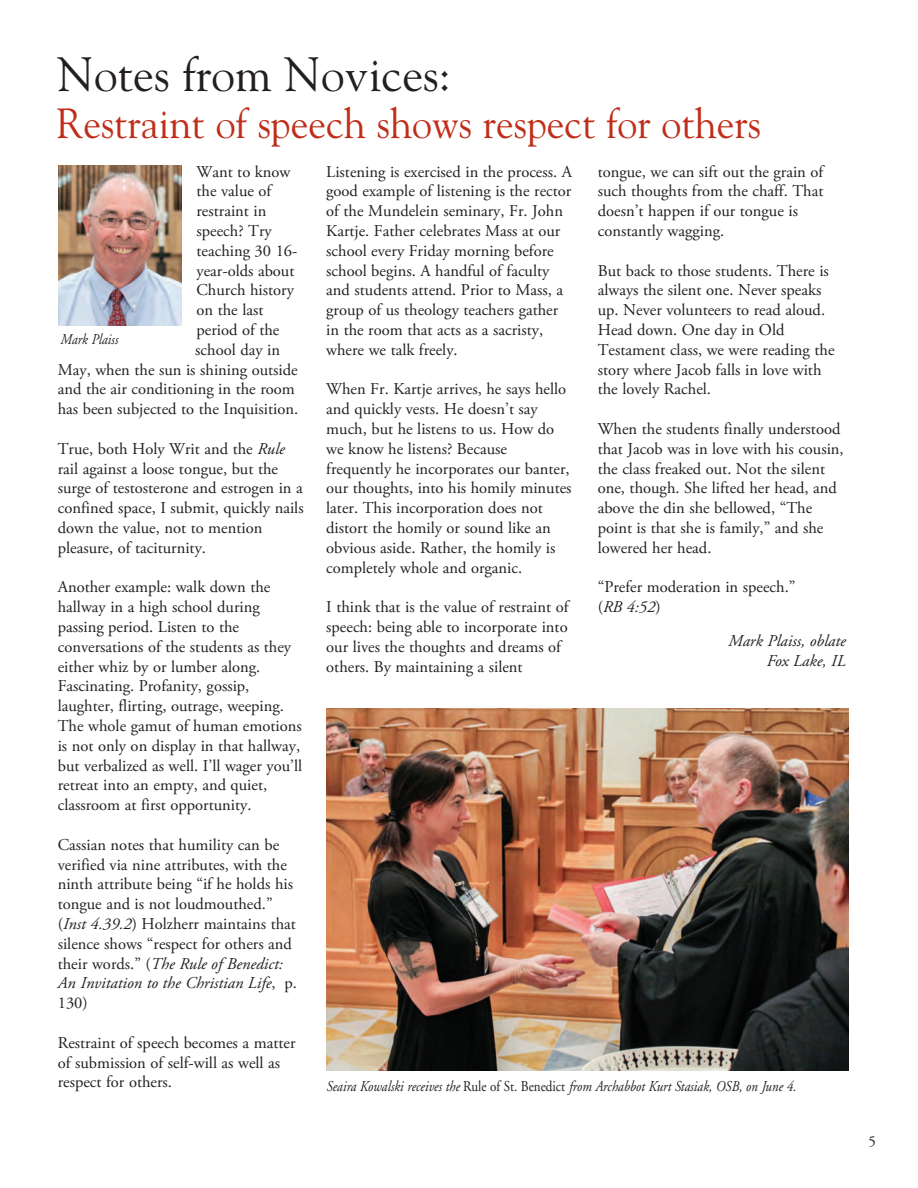
<style>
.page{position:relative;width:918px;height:1188px;background:#fff}
.page>*{position:absolute;margin:0;border:0;box-sizing:border-box;transform-origin:0 0}
.t1{font:48px "Goudy";color:#231f20}
.t2{font:42px "Goudy";color:#c02d19;scale:.95 1}
.t3{font:16.5px/19.8px "Adobe Garamond Pro";color:#231f20}
.t4{font:italic 16.5px/19.8px "Adobe Garamond";color:#231f20;text-align:right}
.t5{font:italic 15px "Adobe Garamond";color:#231f20;scale:.87 1}
.t6{font:15px "Adobe Garamond";color:#231f20}
.s1{font-style:italic}
.s2{font-style:normal}
</style>
<div class="page">
<img style="left:59px;top:166px;width:122px;height:159px">
<img style="left:326px;top:709px;width:522px;height:362px">
<h1 class="t1" style="left:57px;top:45px;width:395px">Notes from Novices:</h1>
<h2 class="t2" style="left:57px;top:97px;width:743px">Restraint of speech shows respect for others</h2>
<p class="t3" style="left:196px;top:162px;width:95px">Want to know</p>
<p class="t3" style="left:196px;top:182px;width:76px">the value of</p>
<p class="t3" style="left:196px;top:202px;width:71px">restraint in</p>
<p class="t3" style="left:196px;top:221px;width:77px">speech? Try</p>
<p class="t3" style="left:196px;top:241px;width:102px">teaching 30 16-</p>
<p class="t3" style="left:196px;top:261px;width:99px">year-olds about</p>
<p class="t3" style="left:196px;top:281px;width:99px">Church history</p>
<p class="t3" style="left:196px;top:301px;width:68px">on the last</p>
<p class="t3" style="left:196px;top:320px;width:85px">period of the</p>
<p class="t3" style="left:195px;top:340px;width:86px">school day in</p>
<p class="t3" style="left:58px;top:360px;width:242px">May, when the sun is shining outside</p>
<p class="t3" style="left:58px;top:380px;width:239px">and the air conditioning in the room</p>
<p class="t3" style="left:58px;top:400px;width:242px">has been subjected to the Inquisition.</p>
<p class="t3" style="left:58px;top:439px;width:247px">True, both Holy Writ and the <span class="s1">Rule </span>rail against a loose tongue, but the surge of testosterone and estrogen in a confined space, I submit, quickly nails down the value, not to mention pleasure, of taciturnity.</p>
<p class="t3" style="left:58px;top:578px;width:246px">Another example: walk down the hallway in a high school during passing period. Listen to the conversations of the students as they either whiz by or lumber along.<br>Fascinating. Profanity, gossip, laughter, flirting, outrage, weeping.<br>The whole gamut of human emotions is not only on display in that hallway, but verbalized as well. I’ll wager you’ll retreat into an empty, and quiet, classroom at first opportunity.</p>
<p class="t3" style="left:58px;top:835px;width:241px">Cassian notes that humility can be verified via nine attributes, with the ninth attribute being “if he holds his tongue and is not loudmouthed.” (<span class="s1">Inst 4.39.2</span>) Holzherr maintains that silence shows “respect for others and their words.” (<span class="s1">The Rule of Benedict:<br>An Invitation to the Christian Life</span>, p.<br>130)</p>
<p class="t3" style="left:58px;top:1033px;width:239px">Restraint of speech becomes a matter of submission of self-will as well as respect for others.</p>
<p class="t5" style="left:60px;top:332px;width:68px">Mark Plaiss</p>
<p class="t3" style="left:326px;top:162px;width:247px">Listening is exercised in the process. A good example of listening is the rector of the Mundelein seminary, Fr. John Kartje. Father celebrates Mass at our school every Friday morning before school begins. A handful of faculty and students attend. Prior to Mass, a group of us theology teachers gather in the room that acts as a sacristy, where we talk freely.</p>
<p class="t3" style="left:326px;top:380px;width:247px">When Fr. Kartje arrives, he says hello and quickly vests. He doesn’t say much, but he listens to us. How do we know he listens? Because frequently he incorporates our banter, our thoughts, into his homily minutes later. This incorporation does not distort the homily or sound like an obvious aside. Rather, the homily is completely whole and organic.</p>
<p class="t3" style="left:326px;top:598px;width:244px">I think that is the value of restraint of speech: being able to incorporate into our lives the thoughts and dreams of others. By maintaining a silent</p>
<p class="t3" style="left:598px;top:162px;width:227px">tongue, we can sift out the grain of such thoughts from the chaff. That doesn’t happen if our tongue is constantly wagging.</p>
<p class="t3" style="left:598px;top:261px;width:238px">But back to those students. There is always the silent one. Never speaks up. Never volunteers to read aloud.<br>Head down. One day in Old<br>Testament class, we were reading the story where Jacob falls in love with the lovely Rachel.</p>
<p class="t3" style="left:598px;top:419px;width:248px">When the students finally understood that Jacob was in love with his cousin, the class freaked out. Not the silent one, though. She lifted her head, and above the din she bellowed, “The point is that she is family,” and she lowered her head.</p>
<p class="t3" style="left:598px;top:578px;width:199px">“Prefer moderation in speech.” (<span class="s1">RB 4:52</span>)</p>
<p class="t4" style="left:728px;top:631px;width:119px">Mark Plaiss, oblate<br>Fox Lake, IL</p>
<p class="t5" style="left:326px;top:1078px;width:542px">Seaira Kowalski receives the <span class="s2">Rule of St. Benedict</span> from Archabbot Kurt Stasiak, OSB, on June 4.</p>
<p class="t6" style="left:868px;top:1134px;width:9px">5</p>
</div>
